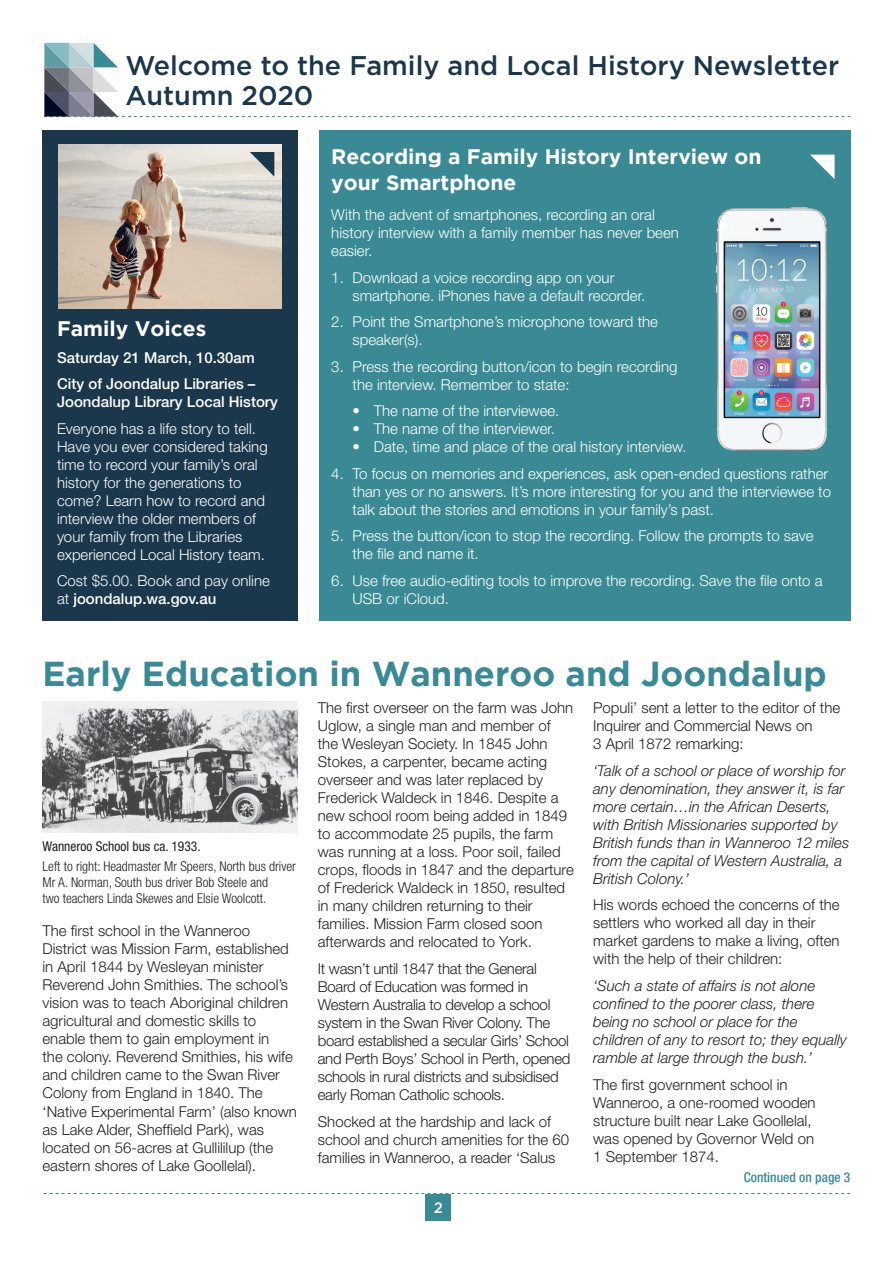
<style>
.page{position:relative;width:893px;height:1263px;background:#fff}
.page>*{position:absolute;margin:0;border:0;box-sizing:border-box;transform-origin:0 0}
.Sub_Heads{font:700 34.5px "Gotham";color:#398a94}
.Paragraph_Style_1{font:500 27px "Gotham";color:#1a374b}
.Paragraph_Style_1-2{font:700 21px/25.2px "Gotham";color:#fff}
.Sub_Heads-2{font:700 21px "Gotham";color:#fff}
.Body{font:300 15px/18px "Helvetica Neue";color:#231f20}
.Paragraph_Style_1-3{font:300 15px/18px "Helvetica Neue";color:#fff}
.Body-2{font:italic 300 15px/18px "Helvetica Neue";color:#231f20}
.Body-3{font:300 15px/18px "Helvetica Neue";letter-spacing:-.02em;color:#231f20}
.Paragraph_Style_1-4{font:500 15px/18px "Helvetica Neue";color:#fff}
.Paragraph_Style_1-5{font:500 15px "Gotham";color:#fff}
.Captions{font:300 condensed 13.5px/16.2px "Helvetica Neue";color:#231f20}
.Captions-2{font:condensed 13.5px "Helvetica Neue";color:#231f20}
.Paragraph_Style_1-6{font:500 condensed 13.5px "Helvetica Neue";color:#398a94}
.s1{font-weight:500}
</style>
<div class="page">
<div style="left:43px;top:131px;width:255px;height:490px;background:#1a374b"></div>
<img style="left:58px;top:144px;width:224px;height:164px">
<div style="left:319px;top:131px;width:531px;height:490px;background:#398a94"></div>
<div style="left:426px;top:1193px;width:25px;height:27px;background:#398a94"></div>
<svg style="left:44px;top:1193px;width:806px;height:1px"></svg>
<svg style="left:44px;top:43px;width:807px;height:74px"></svg>
<svg style="left:250px;top:152px;width:24px;height:25px"></svg>
<svg style="left:810px;top:155px;width:25px;height:24px"></svg>
<img style="left:716px;top:207px;width:111px;height:244px">
<img style="left:43px;top:702px;width:255px;height:130px">
<p class="Paragraph_Style_1" style="left:125px;top:50px;width:715px">Welcome to the Family and Local History Newsletter</p>
<p class="Paragraph_Style_1" style="left:125px;top:80px;width:190px">Autumn 2020</p>
<p class="Sub_Heads-2" style="left:57px;top:317px;width:151px">Family Voices</p>
<p class="Paragraph_Style_1-4" style="left:57px;top:348px;width:199px">Saturday 21 March, 10.30am</p>
<p class="Paragraph_Style_1-4" style="left:57px;top:375px;width:222px">City of Joondalup Libraries –<br>Joondalup Library Local History</p>
<p class="Paragraph_Style_1-3" style="left:57px;top:419px;width:212px">Everyone has a life story to tell.<br>Have you ever considered taking time to record your family’s oral history for the generations to come? Learn how to record and interview the older members of your family from the Libraries experienced Local History team.</p>
<p class="Paragraph_Style_1-3" style="left:57px;top:572px;width:214px">Cost $5.00. Book and pay online at <span class="s1">joondalup.wa.gov.au</span></p>
<p class="Paragraph_Style_1-2" style="left:331px;top:144px;width:432px">Recording a Family History Interview on your Smartphone</p>
<p class="Paragraph_Style_1-3" style="left:331px;top:206px;width:349px">With the advent of smartphones, recording an oral history interview with a family member has never been easier.</p>
<p class="Paragraph_Style_1-3" style="left:353px;top:268px;width:294px;text-indent:-21px">1. Download a voice recording app on your smartphone. iPhones have a default recorder.</p>
<p class="Paragraph_Style_1-3" style="left:353px;top:313px;width:307px;text-indent:-21px">2. Point the Smartphone’s microphone toward the speaker(s).</p>
<p class="Paragraph_Style_1-3" style="left:353px;top:357px;width:326px;text-indent:-21px">3. Press the recording button/icon to begin recording the interview. Remember to state:</p>
<p class="Paragraph_Style_1-3" style="left:353px;top:402px;width:208px">• The name of the interviewee.</p>
<p class="Paragraph_Style_1-3" style="left:353px;top:420px;width:204px">• The name of the interviewer.</p>
<p class="Paragraph_Style_1-3" style="left:353px;top:438px;width:336px">• Date, time and place of the oral history interview.</p>
<p class="Paragraph_Style_1-3" style="left:353px;top:464px;width:480px;text-indent:-21px">4. To focus on memories and experiences, ask open-ended questions rather than yes or no answers. It’s more interesting for you and the interviewee to talk about the stories and emotions in your family’s past.</p>
<p class="Paragraph_Style_1-3" style="left:353px;top:527px;width:462px;text-indent:-21px">5. Press the button/icon to stop the recording. Follow the prompts to save the file and name it.</p>
<p class="Paragraph_Style_1-3" style="left:353px;top:571px;width:471px;text-indent:-21px">6. Use free audio-editing tools to improve the recording. Save the file onto a<br>USB or iCloud.</p>
<p class="Sub_Heads" style="left:43px;top:653px;width:786px">Early Education in Wanneroo and Joondalup</p>
<p class="Captions-2" style="left:43px;top:838px;width:160px">Wanneroo School bus ca. 1933.</p>
<p class="Captions" style="left:43px;top:858px;width:255px">Left to right: Headmaster Mr Speers, North bus driver<br>Mr A. Norman, South bus driver Bob Steele and<br>two teachers Linda Skewes and Elsie Woolcott.</p>
<p class="Body" style="left:43px;top:922px;width:256px">The first school in the Wanneroo District was Mission Farm, established in April 1844 by Wesleyan minister Reverend John Smithies. The school’s vision was to teach Aboriginal children agricultural and domestic skills to enable them to gain employment in<br>the colony. Reverend Smithies, his wife and children came to the Swan River Colony from England in 1840. The ‘Native Experimental Farm’ (also known as Lake Alder, Sheffield Park), was located on 56-acres at Gullililup (the eastern shores of Lake Goollelal).</p>
<p class="Body" style="left:318px;top:699px;width:257px">The first overseer on the farm was John Uglow, a single man and member of the Wesleyan Society. In 1845 John Stokes, a carpenter, became acting overseer and was later replaced by Frederick Waldeck in 1846. Despite a new school room being added in 1849 to accommodate 25 pupils, the farm was running at a loss. Poor soil, failed crops, floods in 1847 and the departure of Frederick Waldeck in 1850, resulted in many children returning to their families. Mission Farm closed soon afterwards and relocated to York.</p>
<p class="Body-3" style="left:318px;top:959px;width:254px">It wasn’t until 1847 that the General Board of Education was formed in Western Australia to develop a school system in the Swan River Colony. The board established a secular Girls’ School and Perth Boys’ School in Perth, opened schools in rural districts and subsidised early Roman Catholic schools.</p>
<p class="Body" style="left:318px;top:1112px;width:253px">Shocked at the hardship and lack of school and church amenities for the 60 families in Wanneroo, a reader ‘Salus</p>
<p class="Paragraph_Style_1-5" style="left:434px;top:1199px;width:11px">2</p>
<p class="Body" style="left:593px;top:699px;width:249px">Populi’ sent a letter to the editor of the<br>Inquirer and Commercial News on<br>3 April 1872 remarking:</p>
<p class="Body-2" style="left:593px;top:761px;width:258px">‘Talk of a school or place of worship for any denomination, they answer it, is far more certain…in the African Deserts, with British Missionaries supported by British funds than in Wanneroo 12 miles from the capital of Western Australia, a British Colony.’</p>
<p class="Body" style="left:593px;top:896px;width:248px">His words echoed the concerns of the settlers who worked all day in their market gardens to make a living, often with the help of their children:</p>
<p class="Body-2" style="left:593px;top:976px;width:255px">‘Such a state of affairs is not alone confined to the poorer class, there being no school or place for the children of any to resort to; they equally ramble at large through the bush.’</p>
<p class="Body" style="left:593px;top:1075px;width:224px">The first government school in<br>Wanneroo, a one-roomed wooden structure built near Lake Goollelal, was opened by Governor Weld on<br>1 September 1874.</p>
<p class="Paragraph_Style_1-6" style="left:744px;top:1169px;width:108px">Continued on page 3</p>
</div>
